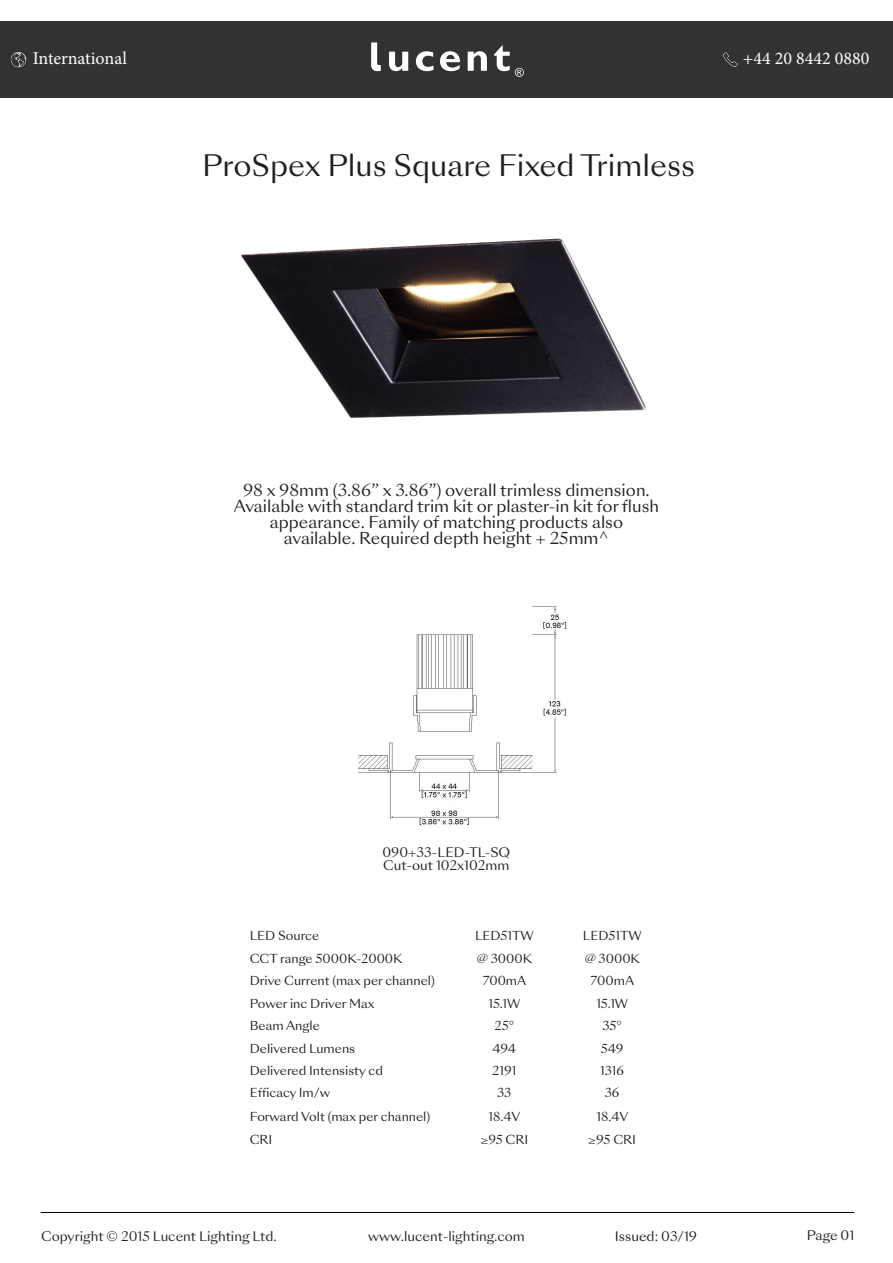
<style>
.page{position:relative;width:893px;height:1263px;background:#fff}
.page>*{position:absolute;margin:0;border:0;box-sizing:border-box;transform-origin:0 0}
.t1{font:28.65px "Sang Bleu Sunrise";color:#231f20}
.t2{font:18px "Minion Pro";color:#fff}
.bullet_points{font:15.9px/15.9px "Sang Bleu Sunrise";color:#231f20;text-align:center}
.bullet_point{font:12.75px "Sang Bleu Sunrise";color:#231f20}
.t3{font:12px "Sang Bleu Sunrise";color:#231f20}
</style>
<div class="page">
<div style="left:0;top:21px;width:893px;height:77px;background:#333233"></div>
<img style="left:241px;top:238px;width:405px;height:181px">
<img style="left:358px;top:606px;width:210px;height:222px">
<hr style="left:41px;top:1212px;width:813px;height:1px;background:#000">
<svg style="left:389px;top:52px;width:19px;height:19px"></svg>
<svg style="left:416px;top:51px;width:17px;height:20px"></svg>
<svg style="left:440px;top:51px;width:20px;height:20px"></svg>
<svg style="left:468px;top:51px;width:19px;height:20px"></svg>
<svg style="left:371px;top:42px;width:10px;height:29px"></svg>
<svg style="left:494px;top:46px;width:30px;height:31px"></svg>
<img style="left:11px;top:52px;width:15px;height:15px">
<img style="left:723px;top:52px;width:15px;height:15px">
<p class="t2" style="left:33px;top:47px;width:96px">International</p>
<p class="t2" style="left:743px;top:47px;width:128px">+44 20 8442 0880</p>
<p class="t1" style="left:202px;top:146px;width:495px">ProSpex Plus Square Fixed Trimless</p>
<p class="bullet_points" style="left:234px;top:483px;width:427px">98 x 98mm (3.86” x 3.86”) overall trimless dimension.<br>Available with standard trim kit or plaster-in kit for flush appearance. Family of matching products also</p>
<p class="bullet_points" style="left:284px;top:530px;width:327px">available. Required depth height + 25mm^</p>
<p class="bullet_point" style="left:382px;top:843px;width:129px">090+33-LED-TL-SQ</p>
<p class="bullet_point" style="left:383px;top:856px;width:128px">Cut-out 102x102mm</p>
<p class="t3" style="left:250px;top:927px;width:71px">LED Source</p>
<p class="t3" style="left:475px;top:927px;width:60px">LED51TW</p>
<p class="t3" style="left:583px;top:927px;width:60px">LED51TW</p>
<p class="t3" style="left:250px;top:950px;width:154px">CCT range 5000K-2000K</p>
<p class="t3" style="left:477px;top:950px;width:57px">@ 3000K</p>
<p class="t3" style="left:585px;top:950px;width:57px">@ 3000K</p>
<p class="t3" style="left:250px;top:973px;width:187px">Drive Current (max per channel)</p>
<p class="t3" style="left:483px;top:973px;width:45px">700mA</p>
<p class="t3" style="left:590px;top:973px;width:45px">700mA</p>
<p class="t3" style="left:250px;top:995px;width:126px">Power inc Driver Max</p>
<p class="t3" style="left:488px;top:995px;width:33px">15.1W</p>
<p class="t3" style="left:596px;top:995px;width:33px">15.1W</p>
<p class="t3" style="left:250px;top:1017px;width:72px">Beam Angle</p>
<p class="t3" style="left:494px;top:1017px;width:21px">25°</p>
<p class="t3" style="left:602px;top:1017px;width:21px">35°</p>
<p class="t3" style="left:250px;top:1040px;width:107px">Delivered Lumens</p>
<p class="t3" style="left:492px;top:1040px;width:25px">494</p>
<p class="t3" style="left:601px;top:1040px;width:24px">549</p>
<p class="t3" style="left:250px;top:1062px;width:135px">Delivered Intensisty cd</p>
<p class="t3" style="left:492px;top:1062px;width:26px">2191</p>
<p class="t3" style="left:600px;top:1062px;width:26px">1316</p>
<p class="t3" style="left:250px;top:1084px;width:82px">Efficacy lm/w</p>
<p class="t3" style="left:497px;top:1084px;width:16px">33</p>
<p class="t3" style="left:605px;top:1084px;width:16px">36</p>
<p class="t3" style="left:250px;top:1108px;width:182px">Forward Volt (max per channel)</p>
<p class="t3" style="left:489px;top:1108px;width:33px">18.4V</p>
<p class="t3" style="left:596px;top:1108px;width:33px">18.4V</p>
<p class="t3" style="left:250px;top:1131px;width:24px">CRI</p>
<p class="t3" style="left:480px;top:1131px;width:49px">≥95 CRI</p>
<p class="t3" style="left:588px;top:1131px;width:49px">≥95 CRI</p>
<p class="bullet_point" style="left:41px;top:1227px;width:237px">Copyright © 2015 Lucent Lighting Ltd.</p>
<p class="bullet_point" style="left:615px;top:1227px;width:84px">Issued: 03/19</p>
<p class="bullet_point" style="left:807px;top:1227px;width:49px">Page 01</p>
<p class="bullet_point" style="left:368px;top:1227px;width:158px">www.lucent-lighting.com</p>
</div>
